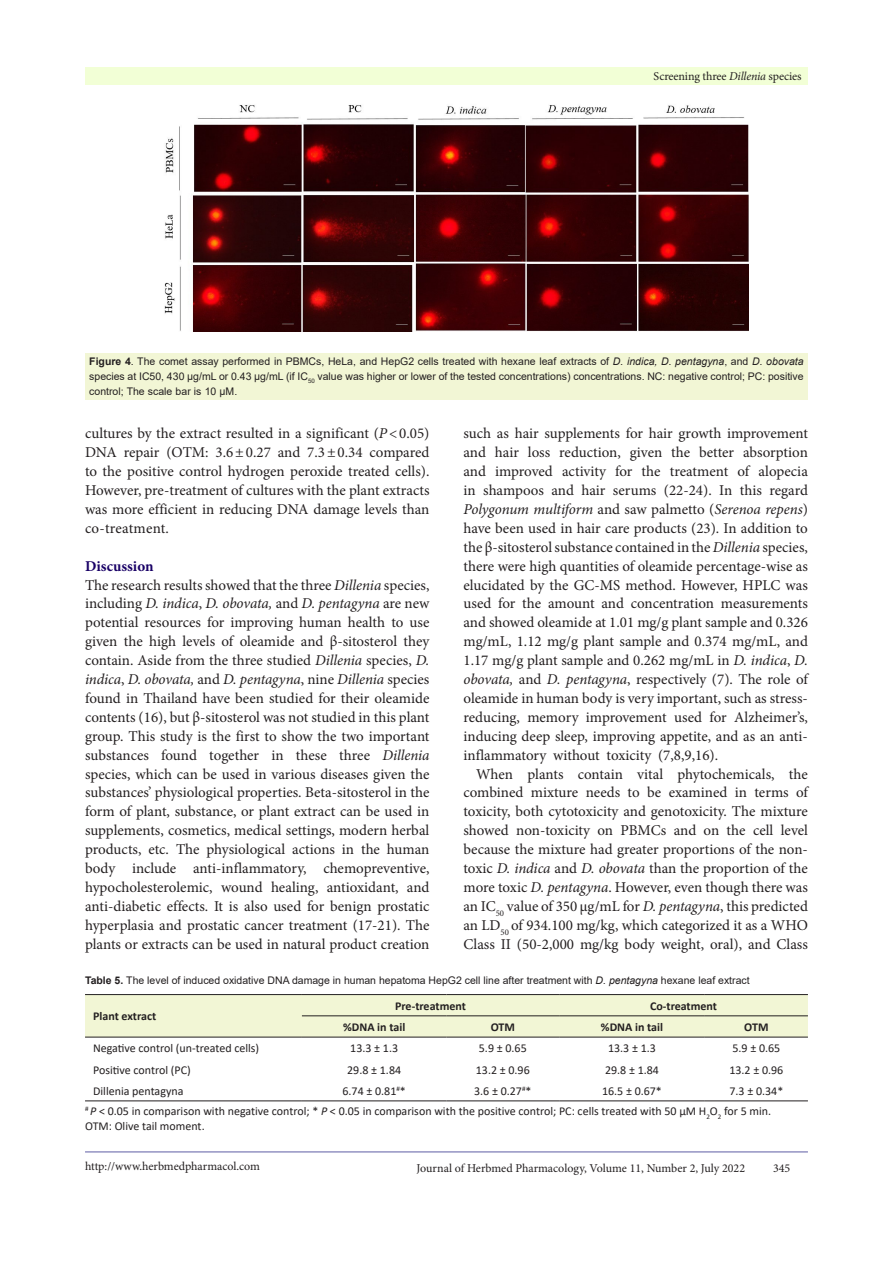
<style>
.page{position:relative;width:893px;height:1263px;background:#fff}
.page>*{position:absolute;margin:0;border:0;box-sizing:border-box;transform-origin:0 0}
.Normal__Web{font:15px/18.9px "Minion Pro";color:#231f20;text-align:justify}
.t1{font:700 15px "Minion Pro";color:#190066}
.t2{font:12px "Calibri";color:#231f20}
.t3{font:12px "Minion Pro";letter-spacing:-.005em;color:#231f20}
.t4{font:700 12px "Calibri";color:#231f20}
.t5{font:10.5px/15px "Arial";color:#231f20;text-align:justify}
.s1{font-style:italic}
.s2{font-weight:700}
</style>
<div class="page">
<hr style="left:85px;top:1152px;width:723px;height:1px;background:#5e5ca5">
<div style="left:85px;top:68px;width:723px;height:17px;background:#f2ffd6"></div>
<div style="left:85px;top:353px;width:723px;height:47px;background:#f2f6d5"></div>
<img style="left:164px;top:105px;width:584px;height:227px">
<div style="left:85px;top:995px;width:723px;height:42px;background:#f2f6d5"></div>
<hr style="left:85px;top:994px;width:217px;height:1px;background:#231f20">
<hr style="left:302px;top:994px;width:144px;height:1px;background:#231f20">
<hr style="left:446px;top:994px;width:113px;height:1px;background:#231f20">
<hr style="left:559px;top:994px;width:146px;height:1px;background:#231f20">
<hr style="left:705px;top:994px;width:103px;height:1px;background:#231f20">
<hr style="left:302px;top:1015px;width:144px;height:1px;background:#231f20">
<hr style="left:446px;top:1015px;width:113px;height:1px;background:#231f20">
<hr style="left:559px;top:1015px;width:146px;height:1px;background:#231f20">
<hr style="left:705px;top:1015px;width:103px;height:1px;background:#231f20">
<hr style="left:85px;top:1037px;width:217px;height:1px;background:#231f20">
<hr style="left:302px;top:1037px;width:144px;height:1px;background:#231f20">
<hr style="left:446px;top:1037px;width:113px;height:1px;background:#231f20">
<hr style="left:559px;top:1037px;width:146px;height:1px;background:#231f20">
<hr style="left:705px;top:1037px;width:103px;height:1px;background:#231f20">
<hr style="left:85px;top:1100px;width:217px;height:1px;background:#231f20">
<hr style="left:302px;top:1100px;width:144px;height:1px;background:#231f20">
<hr style="left:446px;top:1100px;width:113px;height:1px;background:#231f20">
<hr style="left:559px;top:1100px;width:146px;height:1px;background:#231f20">
<hr style="left:705px;top:1100px;width:103px;height:1px;background:#231f20">
<p class="t3" style="left:654px;top:68px;width:149px">Screening three <span class="s1">Dillenia</span> species</p>
<p class="t5" style="left:89px;top:354px;width:716px"><span class="s2">Figure 4</span>. The comet assay performed in PBMCs, HeLa, and HepG2 cells treated with hexane leaf extracts of <span class="s1">D. indica, D. pentagyna</span>, and <span class="s1">D. obovata </span>species at IC50, 430 µg/mL or 0.43 µg/mL (if IC<sub>50</sub> value was higher or lower of the tested concentrations) concentrations. NC: negative control; PC: positive control; The scale bar is 10 μM.</p>
<p class="Normal__Web" style="left:85px;top:424px;width:346px">cultures by the extract resulted in a significant (<span class="s1">P</span>&lt;0.05)<br>DNA repair (OTM: 3.6±0.27 and 7.3±0.34 compared to the positive control hydrogen peroxide treated cells).<br>However, pre-treatment of cultures with the plant extracts was more efficient in reducing DNA damage levels than co-treatment.</p>
<p class="t1" style="left:85px;top:555px;width:70px">Discussion</p>
<p class="Normal__Web" style="left:85px;top:575px;width:346px">The research results showed that the three <span class="s1">Dillenia</span> species, including <span class="s1">D. indica</span>, <span class="s1">D. obovata,</span> and <span class="s1">D. pentagyna</span> are new potential resources for improving human health to use given the high levels of oleamide and β-sitosterol they contain. Aside from the three studied <span class="s1">Dillenia</span> species, <span class="s1">D. indica</span>, <span class="s1">D. obovata,</span> and <span class="s1">D. pentagyna</span>, nine <span class="s1">Dillenia</span> species found in Thailand have been studied for their oleamide contents (16), but β-sitosterol was not studied in this plant group. This study is the first to show the two important substances found together in these three <span class="s1">Dillenia </span>species, which can be used in various diseases given the substances’ physiological properties. Beta-sitosterol in the form of plant, substance, or plant extract can be used in supplements, cosmetics, medical settings, modern herbal products, etc. The physiological actions in the human body include anti-inflammatory, chemopreventive, hypocholesterolemic, wound healing, antioxidant, and anti-diabetic effects. It is also used for benign prostatic hyperplasia and prostatic cancer treatment (17-21). The plants or extracts can be used in natural product creation</p>
<p class="Normal__Web" style="left:463px;top:424px;width:346px">such as hair supplements for hair growth improvement and hair loss reduction, given the better absorption and improved activity for the treatment of alopecia in shampoos and hair serums (22-24). In this regard <span class="s1">Polygonum multiform</span> and saw palmetto (<span class="s1">Serenoa repens</span>) have been used in hair care products (23). In addition to the β-sitosterol substance contained in the <span class="s1">Dillenia</span> species, there were high quantities of oleamide percentage-wise as elucidated by the GC-MS method. However, HPLC was used for the amount and concentration measurements and showed oleamide at 1.01 mg/g plant sample and 0.326 mg/mL, 1.12 mg/g plant sample and 0.374 mg/mL, and 1.17 mg/g plant sample and 0.262 mg/mL in <span class="s1">D. indica</span>, <span class="s1">D. obovata,</span> and <span class="s1">D. pentagyna</span>, respectively (7). The role of oleamide in human body is very important, such as stress&shy;reducing, memory improvement used for Alzheimer’s, inducing deep sleep, improving appetite, and as an anti&shy;inflammatory without toxicity (7,8,9,16).</p>
<p class="Normal__Web" style="left:463px;top:764px;width:346px;text-indent:13px">When plants contain vital phytochemicals, the combined mixture needs to be examined in terms of toxicity, both cytotoxicity and genotoxicity. The mixture showed non-toxicity on PBMCs and on the cell level because the mixture had greater proportions of the non&shy;toxic <span class="s1">D. indica</span> and <span class="s1">D. obovata</span> than the proportion of the more toxic <span class="s1">D. pentagyna</span>. However, even though there was an IC<sub>50</sub> value of 350 µg/mL for <span class="s1">D. pentagyna</span>, this predicted an LD<sub>50</sub> of 934.100 mg/kg, which categorized it as a WHO Class II (50-2,000 mg/kg body weight, oral), and Class</p>
<p class="t5" style="left:85px;top:973px;width:666px"><span class="s2">Table 5.</span> The level of induced oxidative DNA damage in human hepatoma HepG2 cell line after treatment with <span class="s1">D. pentagyna</span> hexane leaf extract</p>
<p class="t4" style="left:93px;top:1008px;width:65px">Plant extract</p>
<p class="t4" style="left:395px;top:997px;width:72px">Pre-treatment</p>
<p class="t4" style="left:650px;top:997px;width:69px">Co-treatment</p>
<p class="t4" style="left:343px;top:1018px;width:64px">%DNA in tail</p>
<p class="t4" style="left:491px;top:1018px;width:26px">OTM</p>
<p class="t4" style="left:601px;top:1018px;width:64px">%DNA in tail</p>
<p class="t4" style="left:744px;top:1018px;width:26px">OTM</p>
<p class="t2" style="left:93px;top:1040px;width:168px">Negative control (un-treated cells)</p>
<p class="t2" style="left:350px;top:1040px;width:49px">13.3 ± 1.3</p>
<p class="t2" style="left:479px;top:1040px;width:49px">5.9 ± 0.65</p>
<p class="t2" style="left:608px;top:1040px;width:49px">13.3 ± 1.3</p>
<p class="t2" style="left:732px;top:1040px;width:49px">5.9 ± 0.65</p>
<p class="t2" style="left:93px;top:1061px;width:99px">Positive control (PC)</p>
<p class="t2" style="left:347px;top:1061px;width:55px">29.8 ± 1.84</p>
<p class="t2" style="left:476px;top:1061px;width:55px">13.2 ± 0.96</p>
<p class="t2" style="left:605px;top:1061px;width:55px">29.8 ± 1.84</p>
<p class="t2" style="left:729px;top:1061px;width:55px">13.2 ± 0.96</p>
<p class="t2" style="left:93px;top:1082px;width:92px">Dillenia pentagyna</p>
<p class="t2" style="left:342px;top:1082px;width:65px">6.74 ± 0.81<sup>#</sup>*</p>
<p class="t2" style="left:474px;top:1082px;width:59px">3.6 ± 0.27<sup>#</sup>*</p>
<p class="t2" style="left:602px;top:1082px;width:61px">16.5 ± 0.67*</p>
<p class="t2" style="left:729px;top:1082px;width:55px">7.3 ± 0.34*</p>
<p class="t2" style="left:85px;top:1102px;width:688px"><sup>#</sup> <span class="s1">P</span> &lt; 0.05 in comparison with negative control; * <span class="s1">P</span> &lt; 0.05 in comparison with the positive control; PC: cells treated with 50 µM H<sub>2</sub>O<sub>2</sub> for 5 min.</p>
<p class="t2" style="left:85px;top:1117px;width:121px">OTM: Olive tail moment.</p>
<p class="t3" style="left:85px;top:1158px;width:177px">http://www.herbmedpharmacol.com</p>
<p class="t3" style="left:417px;top:1160px;width:330px">Journal of Herbmed Pharmacology, Volume 11, Number 2, July 2022</p>
<p class="t3" style="left:773px;top:1160px;width:19px">345</p>
</div>
